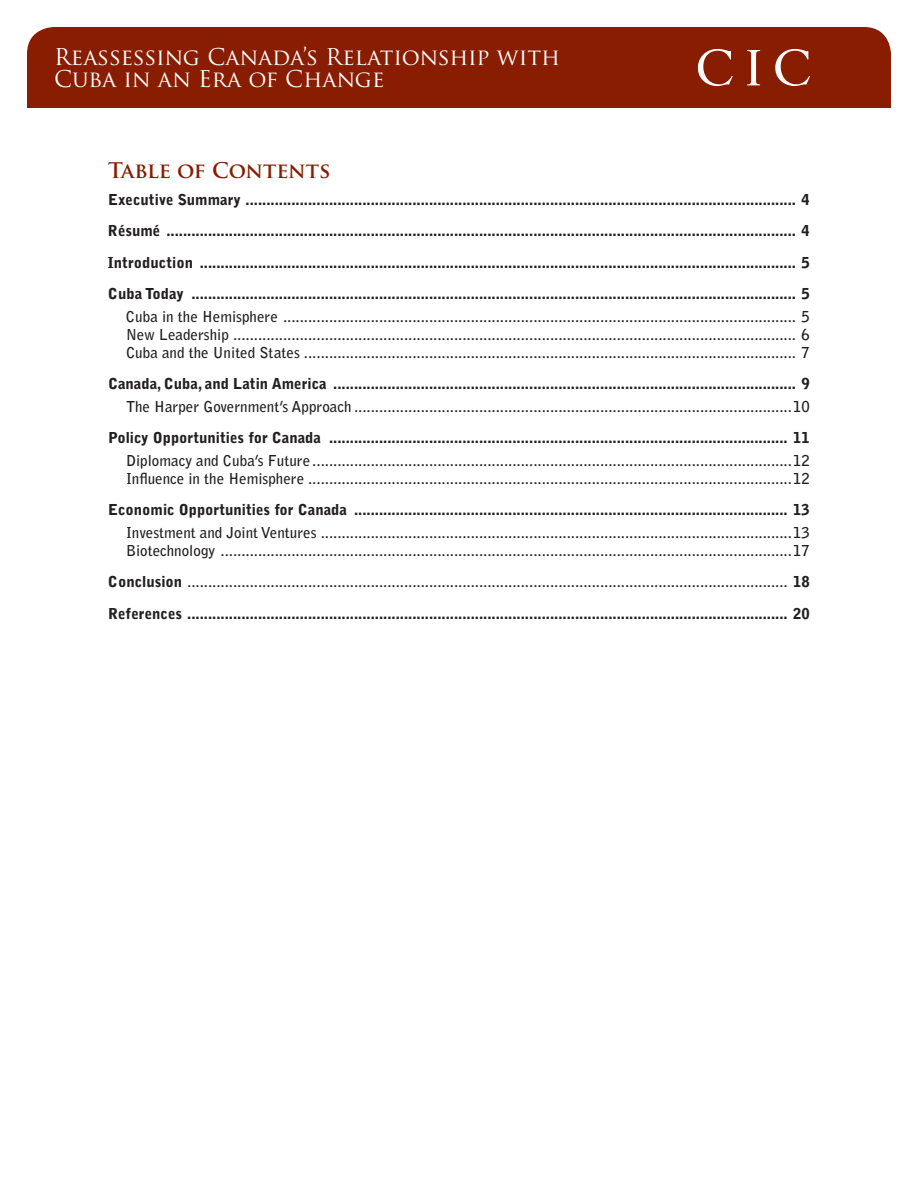
<style>
.page{position:relative;width:918px;height:1188px;background:#fff}
.page>*{position:absolute;margin:0;border:0;box-sizing:border-box;transform-origin:0 0}
.t1{font:22.5px/22.5px "Trajan Pro";color:#fff}
.t2{font:700 21px "Trajan Pro";color:#891d02}
.t3{font:900 15px/31.5px "Bell Gothic Std";color:#231f20;text-align:justify}
.t4{font:700 15px/18px "Bell Gothic Std";color:#231f20}
.s1{font-weight:700}
</style>
<div class="page">
<div style="left:27px;top:27px;width:864px;height:81px;background:#891d02"></div>
<svg style="left:698px;top:49px;width:35px;height:37px"></svg>
<svg style="left:747px;top:50px;width:13px;height:35px"></svg>
<svg style="left:775px;top:49px;width:35px;height:37px"></svg>
<h1 class="t1" style="left:54px;top:45px;width:508px">Reassessing Canada’s Relationship with<br>Cuba in an Era of Change</h1>
<h2 class="t2" style="left:108px;top:157px;width:224px">Table of Contents</h2>
<p class="t3" style="left:108px;top:184px;width:704px">Executive Summary .................................................................................................................................... 4<br>Résumé ....................................................................................................................................................... 4<br>Introduction ............................................................................................................................................... 5<br>Cuba Today ................................................................................................................................................. 5</p>
<p class="t4" style="left:126px;top:307px;width:685px;text-align:justify">Cuba in the Hemisphere ........................................................................................................................... 5<br>New Leadership ....................................................................................................................................... 6<br>Cuba and the United States ...................................................................................................................... 7</p>
<p class="t3" style="left:108px;top:368px;width:703px">Canada, Cuba, and Latin America ............................................................................................................... 9</p>
<p class="t4" style="left:126px;top:397px;width:685px">The Harper Government’s Approach .........................................................................................................10</p>
<p class="t3" style="left:108px;top:422px;width:703px">Policy Opportunities for Canada .............................................................................................................. 11</p>
<p class="t4" style="left:126px;top:451px;width:685px">Diplomacy and Cuba’s Future ...................................................................................................................12<br>Influence in the Hemisphere ....................................................................................................................12</p>
<p class="t3" style="left:108px;top:494px;width:703px">Economic Opportunities for Canada ........................................................................................................ 13</p>
<p class="t4" style="left:126px;top:523px;width:685px">Investment and Joint Ventures .................................................................................................................13<br>Biotechnology .........................................................................................................................................17</p>
<p class="t3" style="left:108px;top:566px;width:704px">Conclusion <span class="s1">................................................................................................................................................</span> 18<br>References ................................................................................................................................................ 20</p>
</div>
